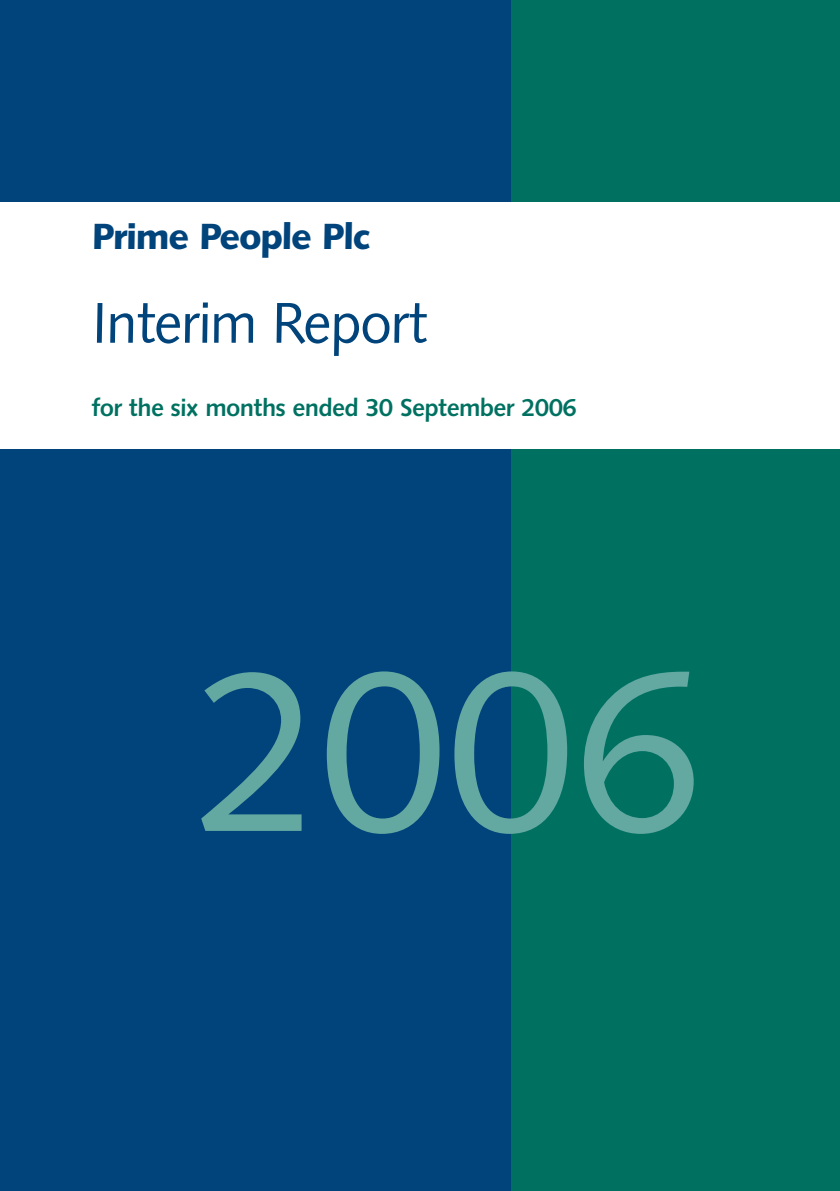
<style>
.page{position:relative;width:840px;height:1191px;background:#fff}
.page>*{position:absolute;margin:0;border:0;box-sizing:border-box;transform-origin:0 0}
.t1{font:229.4px "Humanist 531 BT Roman A";color:#63a8a1}
.t2{font:57.6px "Humanist 531 BT Roman A";letter-spacing:-.03em;color:#00447b}
.t3{font:36.6px "Humanist 531 BT Black A";letter-spacing:-.03em;color:#00447b}
.t4{font:24.6px "Humanist 531 BT Bold A";letter-spacing:-.03em;color:#007161}
</style>
<div class="page">
<div style="left:0;top:0;width:839px;height:1191px;background:#00447b"></div>
<div style="left:511px;top:0;width:328px;height:1191px;background:#007161"></div>
<div style="left:0;top:202px;width:839px;height:246px;background:#fff"></div>
<h3 class="t3" style="left:92px;top:222px;width:279px">Prime People Plc</h3>
<h2 class="t2" style="left:92px;top:300px;width:337px">Interim Report</h2>
<p class="t4" style="left:92px;top:398px;width:486px">for the six months ended 30 September 2006</p>
<h1 class="t1" style="left:192px;top:661px;width:512px">2006</h1>
</div>
